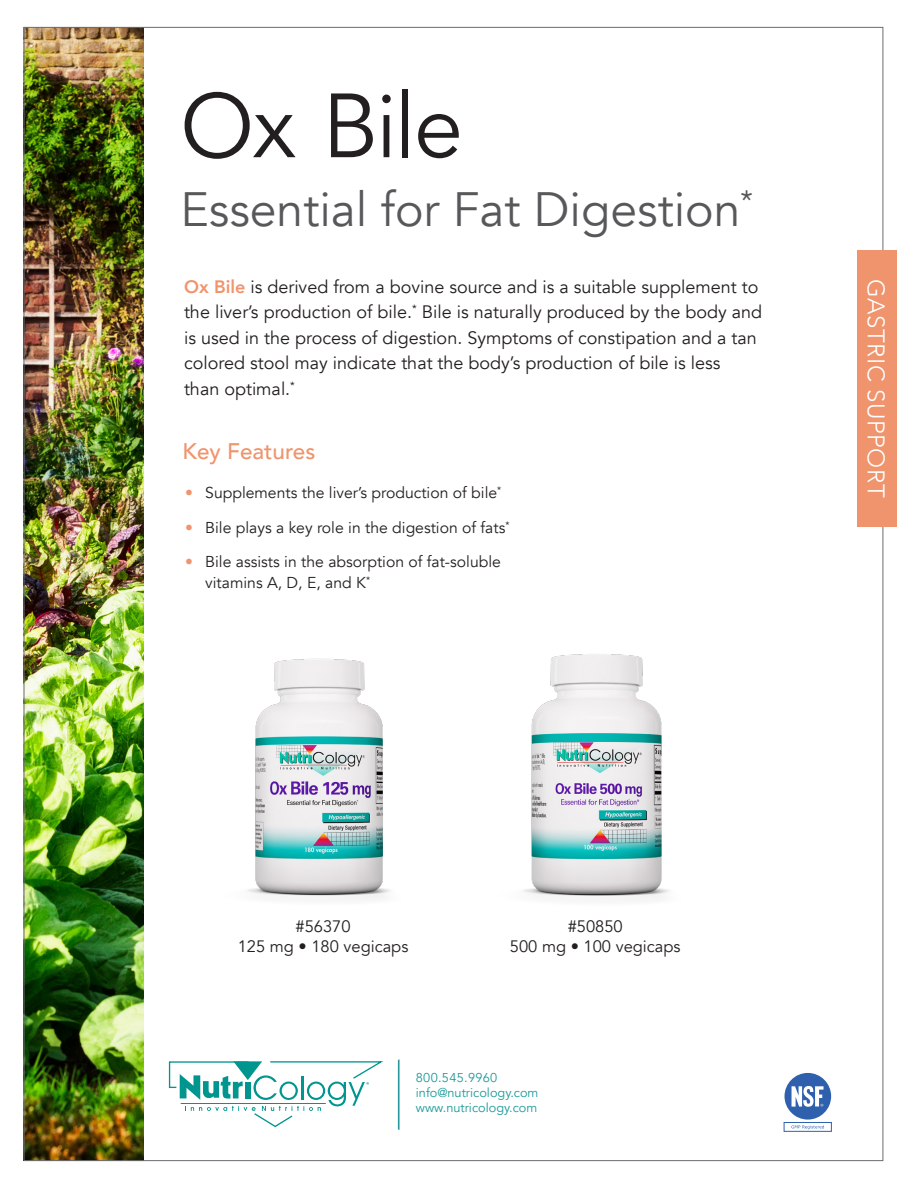
<style>
.page{position:relative;width:918px;height:1188px;background:#fff}
.page>*{position:absolute;margin:0;border:0;box-sizing:border-box;transform-origin:0 0}
.t1{font:90px "Avenir";letter-spacing:-.025em;color:#231f20}
.t2{font:48.15px "Avenir";color:#57585a}
.t3{font:300 24px "Avenir";letter-spacing:.02em;color:#fff}
.t4{font:500 22.5px "Avenir";color:#ef946c}
.t5{font:18px/25.5px "Avenir";color:#231f20}
.t6{font:16.5px "Avenir";color:#231f20}
.t7{font:15.75px/21px "Avenir";color:#231f20}
.t8{font:12.75px/15.3px "Avenir";color:#1e9999}
.t9{font:12.75px "Avenir";letter-spacing:.025em;color:#1e9999}
.s1{font-weight:800;color:#f0946d}
.s2{color:#ef946c}
.s3{color:#099}
</style>
<div class="page">
<img style="left:247px;top:658px;width:143px;height:242px">
<img style="left:523px;top:654px;width:146px;height:246px">
<img style="left:26px;top:29px;width:118px;height:1130px">
<hr style="left:399px;top:1060px;width:1px;height:70px;background:#2e5399">
<div style="left:785px;top:1073px;width:46px;height:47px;background:#2f60ad;border-radius:50%"></div>
<div style="left:784px;top:1122px;width:48px;height:10px;border:1px solid #3061ad"></div>
<svg style="left:792px;top:1086px;width:32px;height:21px"></svg>
<svg style="left:791px;top:1125px;width:33px;height:4px"></svg>
<hr style="left:398px;top:1060px;width:1px;height:69px;background:#1e9999">
<svg style="left:169px;top:1061px;width:214px;height:66px"></svg>
<div style="left:858px;top:250px;width:39px;height:277px;background:#ef946c"></div>
<p class="t1" style="left:180px;top:73px;width:284px">Ox Bile</p>
<p class="t2" style="left:180px;top:180px;width:574px">Essential for Fat Digestion<sup>*</sup></p>
<p class="t5" style="left:184px;top:274px;width:580px"><span class="s1">Ox Bile</span> is derived from a bovine source and is a suitable supplement to the liver’s production of bile.<sup>*</sup> Bile is naturally produced by the body and is used in the process of digestion. Symptoms of constipation and a tan colored stool may indicate that the body’s production of bile is less<br>than optimal.<sup>*</sup></p>
<p class="t4" style="left:183px;top:432px;width:134px">Key Features</p>
<p class="t7" style="left:185px;top:483px;width:318px"><span class="s2">•</span> Supplements the liver’s production of bile<sup>*</sup></p>
<p class="t7" style="left:185px;top:517px;width:326px"><span class="s2">•</span> Bile plays a key role in the digestion of fats<sup>*</sup></p>
<p class="t7" style="left:205px;top:552px;width:297px;text-indent:-20px"><span class="s2">•</span> Bile assists in the absorption of fat-soluble vitamins A, D, E, and K<sup>*</sup></p>
<p class="t3" style="left:890px;top:279px;width:220px;rotate:90deg">GASTRIC SUPPORT</p>
<p class="t6" style="left:296px;top:916px;width:57px">#56370</p>
<p class="t6" style="left:238px;top:936px;width:172px">125 mg • 180 vegicaps</p>
<p class="t6" style="left:568px;top:916px;width:57px">#50850</p>
<p class="t6" style="left:510px;top:936px;width:172px">500 mg • 100 vegicaps</p>
<p class="t9" style="left:416px;top:1070px;width:83px">800.545.9960</p>
<p class="t8" style="left:416px;top:1085px;width:124px">info@nutricology.com www.nutrico<span class="s3">l</span>ogy.com</p>
</div>
